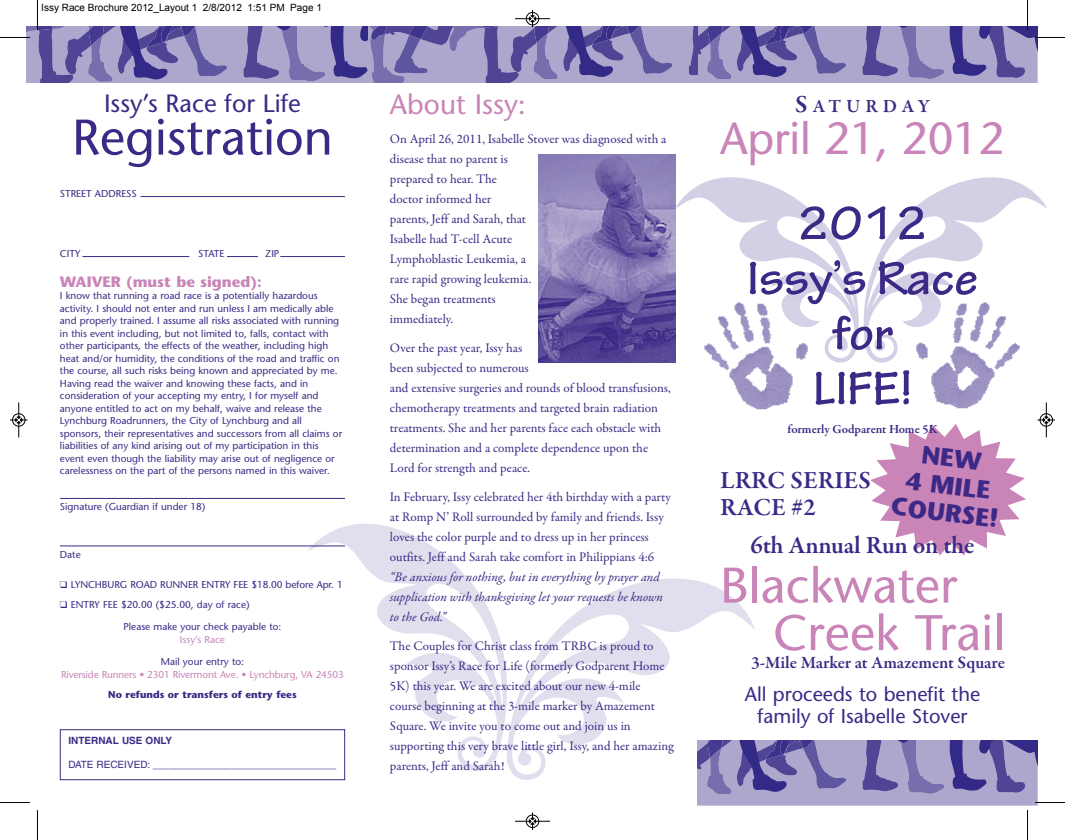
<style>
.page{position:relative;width:1065px;height:840px;background:#fff}
.page>*{position:absolute;margin:0;border:0;box-sizing:border-box;transform-origin:0 0}
.t1{font:700 50px/55px "Tekton Pro";color:#3c2986;text-align:center}
.t2{font:500 50px/47.5px "Stone Sans Std";color:#ca85b8}
.t3{font:500 50px "Stone Sans Std";color:#3c2986}
.t4{font:500 45px "Stone Sans Std";letter-spacing:-.005em;color:#ca85b8}
.t5{font:500 28.12px "Stone Sans Std";color:#ca85b8}
.t6{font:600 25px/27.5px "Garamond Premr Pro";color:#3c2986}
.t7{font:500 25px "Stone Sans Std";color:#3c2986}
.t8{font:700 25px/27.5px "Stone Sans Std";color:#3c2986;text-align:center}
.t9{font:500 20px/22.5px "Stone Sans Std";color:#3c2986;text-align:center}
.t10{font:600 18.75px "Garamond Premr Pro";letter-spacing:.255em;color:#3c2986}
.t11{font:600 17.5px "Garamond Premr Pro";letter-spacing:-.005em;color:#3c2986}
.t12{font:700 15px "Stone Sans Std";color:#ca85b8}
.t13{font:13.12px/20px "Garamond Premr Pro";letter-spacing:-.005em;color:#3c2986}
.t14{font:italic 13.12px/20px "Garamond Premr Pro";color:#3c2986}
.t15{font:600 12.5px "Garamond Premr Pro";letter-spacing:-.005em;color:#3c2986}
.t16{font:500 10px/12.5px "Stone Sans Std";color:#3c2986}
.t17{font:500 10px "Stone Sans Std";letter-spacing:-.01em;color:#ca85b8}
.t18{font:10px "Arial";color:#000}
.t19{font:10px "Helvetica";color:#3c2986}
.t20{font:700 10px "Stone Sans Std";color:#3c2986}
.t21{font:700 10px "Helvetica";color:#3c2986}
.s1{font-size:25px}
</style>
<div class="page">
<svg style="left:307px;top:523px;width:448px;height:258px"></svg>
<img style="left:538px;top:155px;width:137px;height:208px">
<hr style="left:141px;top:196px;width:204px;height:1px;background:#3c2986">
<hr style="left:82px;top:256px;width:107px;height:1px;background:#3c2986">
<hr style="left:227px;top:256px;width:31px;height:1px;background:#3c2986">
<hr style="left:280px;top:256px;width:65px;height:1px;background:#3c2986">
<hr style="left:60px;top:498px;width:285px;height:1px;background:#3c2986">
<hr style="left:60px;top:546px;width:285px;height:1px;background:#3c2986">
<div style="left:60px;top:729px;width:285px;height:51px;border:1px solid #3c2986"></div>
<svg style="left:697px;top:741px;width:341px;height:65px;background:#8f88bc"></svg>
<svg style="left:870px;top:424px;width:156px;height:132px"></svg>
<svg style="left:675px;top:177px;width:372px;height:186px"></svg>
<img style="left:915px;top:301px;width:105px;height:108px">
<img style="left:915px;top:301px;width:26px;height:26px">
<img style="left:704px;top:301px;width:105px;height:109px">
<img style="left:782px;top:301px;width:27px;height:26px">
<hr style="left:37px;top:0;width:1px;height:30px;background:#000">
<hr style="left:0;top:37px;width:30px;height:1px;background:#000">
<hr style="left:1027px;top:0;width:1px;height:30px;background:#000">
<hr style="left:1035px;top:37px;width:30px;height:1px;background:#000">
<hr style="left:37px;top:810px;width:1px;height:30px;background:#000">
<hr style="left:0;top:802px;width:30px;height:1px;background:#000">
<hr style="left:1027px;top:810px;width:1px;height:30px;background:#000">
<hr style="left:1035px;top:802px;width:30px;height:1px;background:#000">
<svg style="left:26px;top:10px;width:1012px;height:72px"></svg>
<hr style="left:515px;top:821px;width:35px;height:1px;background:#000">
<div style="left:526px;top:815px;width:13px;height:13px;border:1px solid #000;border-radius:50%"></div>
<svg style="left:529px;top:812px;width:7px;height:18px"></svg>
<div style="left:12px;top:413px;width:13px;height:14px;border:1px solid #fff;border-radius:50%"></div>
<hr style="left:19px;top:402px;width:1px;height:35px;background:#000">
<div style="left:12px;top:414px;width:13px;height:12px;border:1px solid #000;border-radius:50%"></div>
<svg style="left:10px;top:417px;width:18px;height:6px"></svg>
<div style="left:1040px;top:413px;width:13px;height:14px;border:1px solid #fff;border-radius:50%"></div>
<hr style="left:1046px;top:402px;width:1px;height:35px;background:#000">
<div style="left:1040px;top:414px;width:13px;height:12px;border:1px solid #000;border-radius:50%"></div>
<svg style="left:1038px;top:417px;width:17px;height:6px"></svg>
<p class="t18" style="left:41px;top:2px;width:282px">Issy Race Brochure 2012_Layout 1 2/8/2012 1:51 PM Page 1</p>
<h3 class="t7" style="left:104px;top:94px;width:198px">Issy’s Race for Life</h3>
<h1 class="t3" style="left:72px;top:118px;width:262px">Registration</h1>
<p class="t16" style="left:60px;top:188px;width:78px">STREET ADDRESS</p>
<p class="t16" style="left:60px;top:248px;width:22px">CITY</p>
<p class="t16" style="left:198px;top:248px;width:28px">STATE</p>
<p class="t16" style="left:265px;top:248px;width:16px">ZIP</p>
<p class="t12" style="left:60px;top:276px;width:203px">WAIVER (must be signed):</p>
<p class="t16" style="left:60px;top:291px;width:284px">I know that running a road race is a potentially hazardous activity. I should not enter and run unless I am medically able and properly trained. I assume all risks associated with running in this event including, but not limited to, falls, contact with other participants, the effects of the weather, including high heat and/or humidity, the conditions of the road and traffic on the course, all such risks being known and appreciated by me.<br>Having read the waiver and knowing these facts, and in consideration of your accepting my entry, I for myself and anyone entitled to act on my behalf, waive and release the Lynchburg Roadrunners, the City of Lynchburg and all sponsors, their representatives and successors from all claims or liabilities of any kind arising out of my participation in this event even though the liability may arise out of negligence or carelessness on the part of the persons named in this waiver.</p>
<p class="t16" style="left:60px;top:502px;width:147px">Signature (Guardian if under 18)</p>
<p class="t16" style="left:60px;top:549px;width:22px">Date</p>
<p class="t16" style="left:60px;top:579px;width:284px">❑ LYNCHBURG ROAD RUNNER ENTRY FEE $18.00 before Apr. 1</p>
<p class="t16" style="left:60px;top:599px;width:191px">❑ ENTRY FEE $20.00 ($25.00, day of race)</p>
<p class="t16" style="left:124px;top:622px;width:159px">Please make your check payable to:</p>
<p class="t17" style="left:180px;top:636px;width:47px">Issy’s Race</p>
<p class="t16" style="left:161px;top:657px;width:85px">Mail your entry to:</p>
<p class="t17" style="left:61px;top:671px;width:284px">Riverside Runners • 2301 Rivermont Ave. • Lynchburg, VA 24503</p>
<p class="t20" style="left:108px;top:691px;width:190px">No refunds or transfers of entry fees</p>
<p class="t21" style="left:68px;top:737px;width:105px">INTERNAL USE ONLY</p>
<p class="t19" style="left:68px;top:761px;width:270px">DATE RECEIVED: _________________________________</p>
<h3 class="t5" style="left:390px;top:94px;width:138px">About Issy:</h3>
<p class="t13" style="left:390px;top:130px;width:278px">On April 26, 2011, Isabelle Stover was diagnosed with a disease that no parent is<br>prepared to hear. The<br>doctor informed her<br>parents, Jeff and Sarah, that<br>Isabelle had T-cell Acute<br>Lymphoblastic Leukemia, a<br>rare rapid growing leukemia.<br>She began treatments<br>immediately.</p>
<p class="t13" style="left:390px;top:339px;width:282px">Over the past year, Issy has<br>been subjected to numerous<br>and extensive surgeries and rounds of blood transfusions, chemotherapy treatments and targeted brain radiation treatments. She and her parents face each obstacle with determination and a complete dependence upon the Lord for strength and peace.</p>
<p class="t13" style="left:390px;top:488px;width:282px">In February, Issy celebrated her 4th birthday with a party at Romp N’ Roll surrounded by family and friends. Issy loves the color purple and to dress up in her princess outfits. Jeff and Sarah take comfort in Philippians 4:6</p>
<p class="t14" style="left:390px;top:568px;width:275px">“Be anxious for nothing, but in everything by prayer and supplication with thanksgiving let your requests be known to the God.”</p>
<p class="t13" style="left:390px;top:637px;width:285px">The Couples for Christ class from TRBC is proud to sponsor Issy’s Race for Life (formerly Godparent Home 5K) this year. We are excited about our new 4-mile course beginning at the 3-mile marker by Amazement Square. We invite you to come out and join us in supporting this very brave little girl, Issy, and her amazing parents, Jeff and Sarah!</p>
<h3 class="t10" style="left:795px;top:99px;width:136px"><span class="s1">S</span>ATURDAY</h3>
<h2 class="t4" style="left:720px;top:121px;width:286px">April 21, 2012</h2>
<h1 class="t1" style="left:747px;top:202px;width:232px">2012<br>Issy’s Race for<br>LIFE!</h1>
<p class="t15" style="left:787px;top:424px;width:152px">formerly Godparent Home 5K</p>
<h3 class="t8" style="left:899px;top:440px;width:109px;rotate:7deg">NEW<br>4 MILE<br>COURSE!</h3>
<h3 class="t6" style="left:720px;top:468px;width:153px">LRRC SERIES<br>RACE #2</h3>
<h3 class="t6" style="left:750px;top:533px;width:226px">6th Annual Run on the</h3>
<h1 class="t2" style="left:773px;top:567px;width:234px;text-indent:-53px">Blackwater<br>Creek Trail</h1>
<h3 class="t11" style="left:751px;top:655px;width:255px">3-Mile Marker at Amazement Square</h3>
<h3 class="t9" style="left:745px;top:685px;width:237px">All proceeds to benefit the family of Isabelle Stover</h3>
</div>
